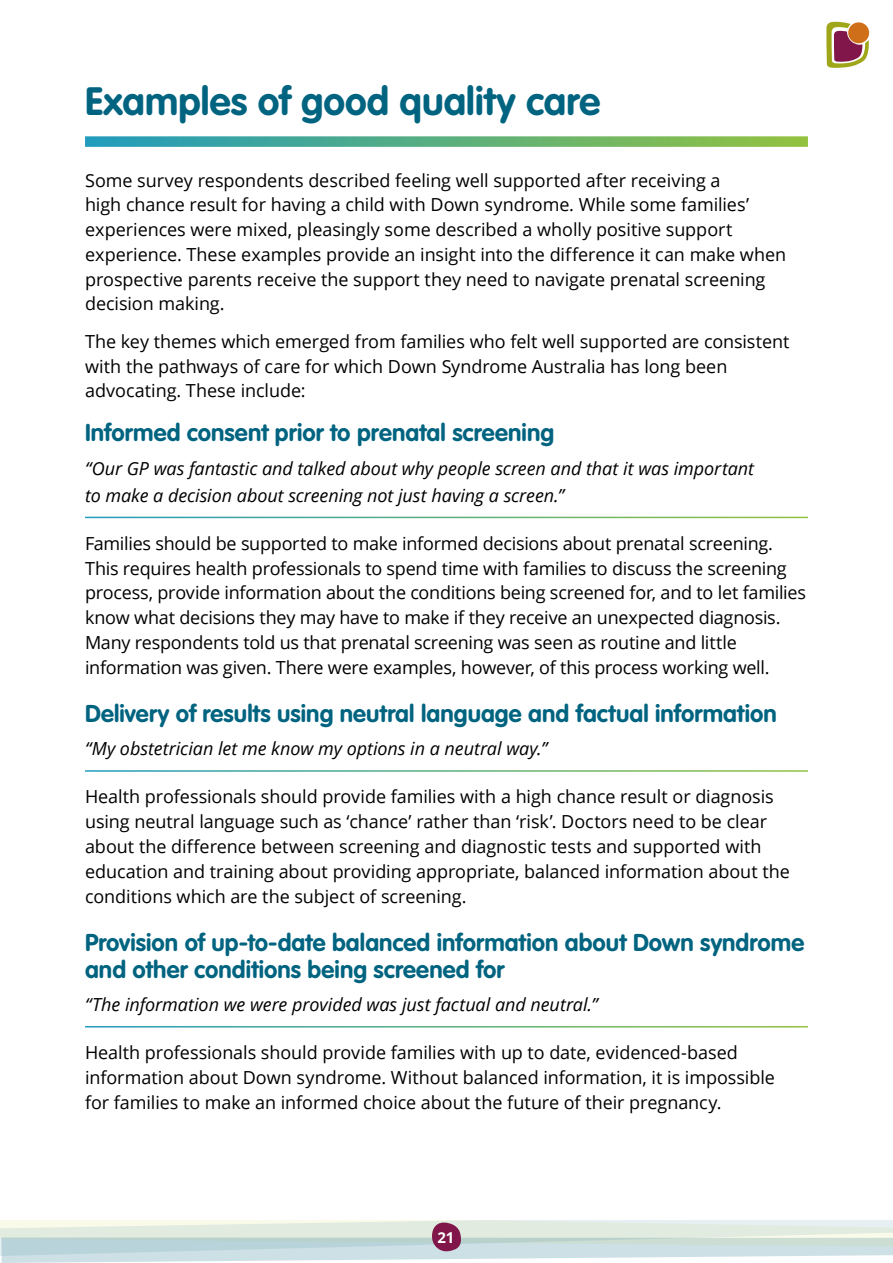
<style>
.page{position:relative;width:893px;height:1263px;background:#fff}
.page>*{position:absolute;margin:0;border:0;box-sizing:border-box;transform-origin:0 0}
.t1{font:700 39px "VAG Rounded Std";letter-spacing:.005em;color:#006480}
.t2{font:700 24px/27px "VAG Rounded Std";letter-spacing:.005em;color:#006480}
.t3{font:18px/24.8px "Open Sans";letter-spacing:-.005em;color:#000}
.t4{font:italic 18px/27px "Open Sans";letter-spacing:-.005em;color:#000}
.t5{font:700 15px "Open Sans";color:#fff}
</style>
<div class="page">
<svg style="left:0;top:1220px;width:893px;height:43px;background:#d6e2e0"></svg>
<svg style="left:826px;top:21px;width:43px;height:47px"></svg>
<svg style="left:85px;top:136px;width:723px;height:11px;background:#61b283"></svg>
<h1 class="t1" style="left:85px;top:78px;width:517px">Examples of good quality care</h1>
<p class="t3" style="left:85px;top:167px;width:703px">Some survey respondents described feeling well supported after receiving a<br>high chance result for having a child with Down syndrome. While some families’ experiences were mixed, pleasingly some described a wholly positive support experience. These examples provide an insight into the difference it can make when prospective parents receive the support they need to navigate prenatal screening decision making.</p>
<p class="t3" style="left:85px;top:328px;width:706px">The key themes which emerged from families who felt well supported are consistent with the pathways of care for which Down Syndrome Australia has long been advocating. These include:</p>
<h2 class="t2" style="left:85px;top:420px;width:471px">Informed consent prior to prenatal screening</h2>
<p class="t4" style="left:85px;top:454px;width:670px">“Our GP was fantastic and talked about why people screen and that it was important to make a decision about screening not just having a screen.”</p>
<p class="t3" style="left:85px;top:530px;width:722px">Families should be supported to make informed decisions about prenatal screening.<br>This requires health professionals to spend time with families to discuss the screening process, provide information about the conditions being screened for, and to let families know what decisions they may have to make if they receive an unexpected diagnosis.<br>Many respondents told us that prenatal screening was seen as routine and little information was given. There were examples, however, of this process working well.</p>
<h2 class="t2" style="left:85px;top:701px;width:693px">Delivery of results using neutral language and factual information</h2>
<p class="t4" style="left:85px;top:735px;width:464px">“My obstetrician let me know my options in a neutral way.”</p>
<p class="t3" style="left:85px;top:784px;width:706px">Health professionals should provide families with a high chance result or diagnosis using neutral language such as ‘chance’ rather than ‘risk’. Doctors need to be clear about the difference between screening and diagnostic tests and supported with education and training about providing appropriate, balanced information about the conditions which are the subject of screening.</p>
<h2 class="t2" style="left:85px;top:930px;width:721px">Provision of up-to-date balanced information about Down syndrome and other conditions being screened for</h2>
<p class="t4" style="left:85px;top:991px;width:514px">“The information we were provided was just factual and neutral.”</p>
<p class="t3" style="left:85px;top:1040px;width:691px">Health professionals should provide families with up to date, evidenced-based information about Down syndrome. Without balanced information, it is impossible for families to make an informed choice about the future of their pregnancy.</p>
<p class="t5" style="left:437px;top:1227px;width:19px">21</p>
</div>
